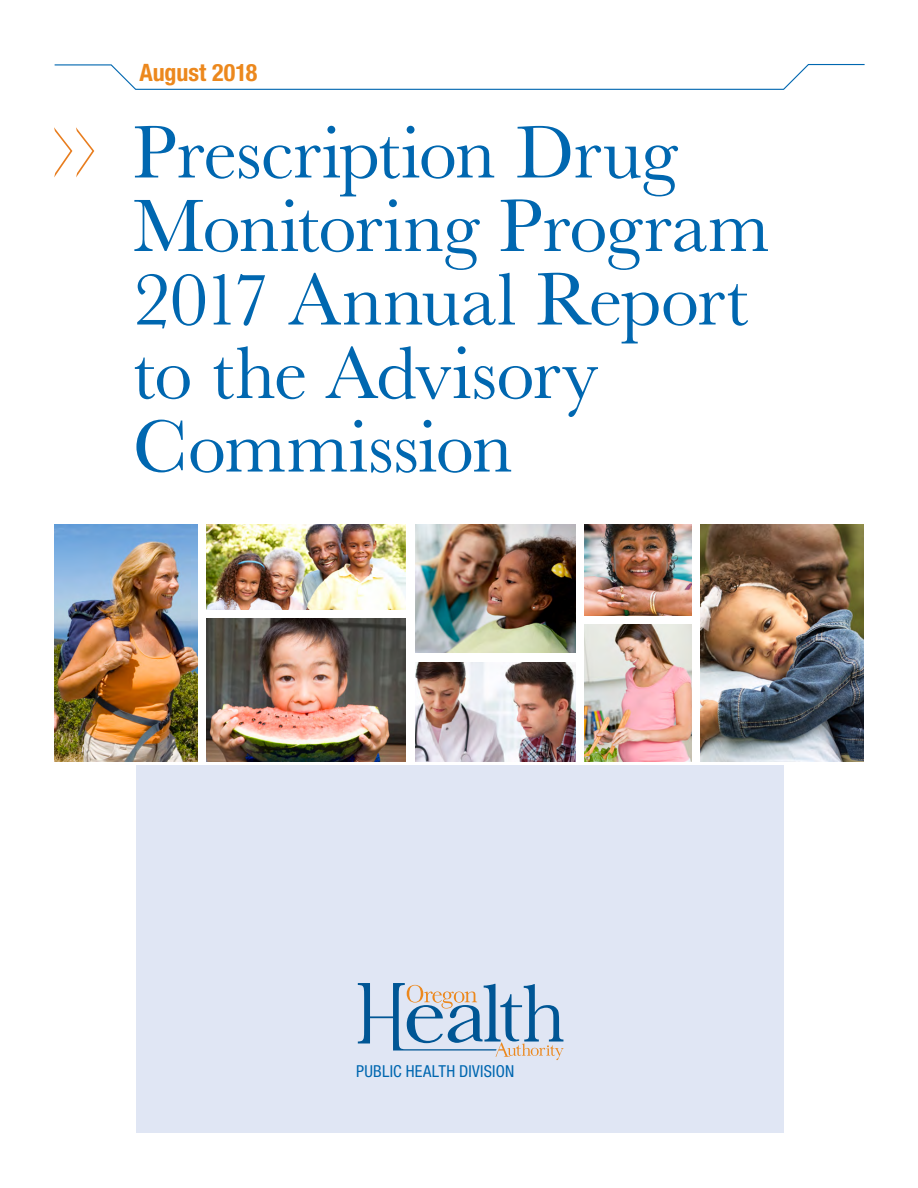
<style>
.page{position:relative;width:918px;height:1188px;background:#fff}
.page>*{position:absolute;margin:0;border:0;box-sizing:border-box;transform-origin:0 0}
.t1{font:76.5px/73.5px "Baskerville URW";letter-spacing:-.01em;color:#0067b0}
.t2{font:700 condensed 24px "Helvetica Neue LT Std";color:#ec881d}
.t3{font:condensed 16.5px "Helvetica Neue LT Std";letter-spacing:.015em;color:#0067b0}
</style>
<div class="page">
<svg style="left:54px;top:64px;width:811px;height:26px"></svg>
<div style="left:136px;top:766px;width:648px;height:367px;background:#e0e6f4"></div>
<svg style="left:358px;top:983px;width:206px;height:77px"></svg>
<img style="left:415px;top:525px;width:160px;height:128px">
<img style="left:701px;top:525px;width:163px;height:236px">
<img style="left:54px;top:525px;width:143px;height:236px">
<img style="left:585px;top:525px;width:107px;height:91px">
<img style="left:585px;top:625px;width:107px;height:136px">
<img style="left:206px;top:619px;width:200px;height:142px">
<img style="left:206px;top:525px;width:200px;height:85px">
<img style="left:415px;top:662px;width:160px;height:99px">
<svg style="left:54px;top:127px;width:40px;height:50px"></svg>
<p class="t2" style="left:140px;top:58px;width:119px">August 2018</p>
<p class="t1" style="left:133px;top:117px;width:639px">Prescription Drug<br>Monitoring Program<br>2017 Annual Report to the Advisory<br>Commission</p>
<p class="t3" style="left:356px;top:1061px;width:160px">PUBLIC HEALTH DIVISION</p>
</div>
